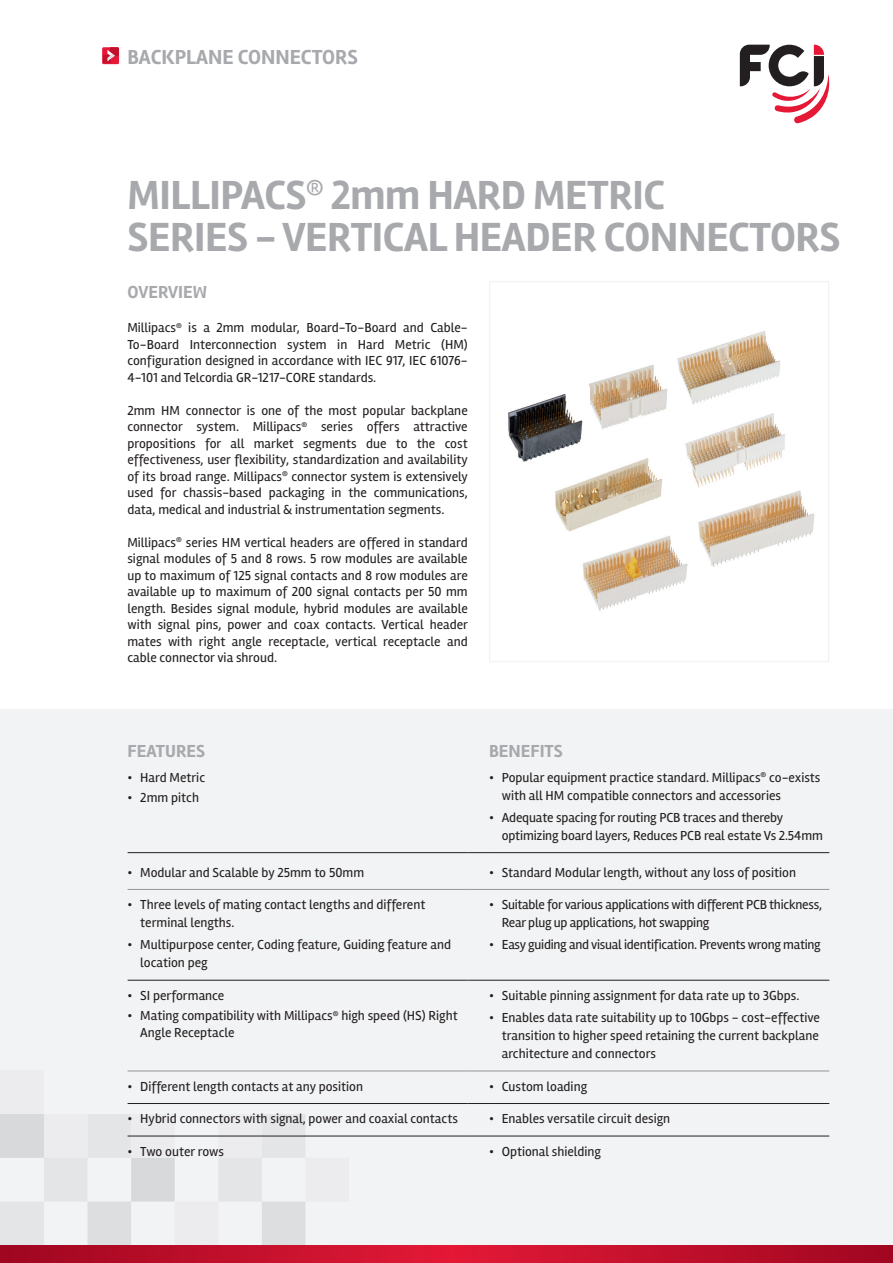
<style>
.page{position:relative;width:893px;height:1263px;background:#fff}
.page>*{position:absolute;margin:0;border:0;box-sizing:border-box;transform-origin:0 0}
.t1{font:700 42px/42px "Rambla";letter-spacing:-.01em;color:#a8a9ad}
.t2{font:700 21px "Rambla";color:#a8a9ad}
.t3{font:700 18px "Rambla";color:#a8a9ad}
.t4{font:13.5px/16.5px "Rambla";color:#231f20}
.t5{font:13.5px/18px "Rambla";letter-spacing:-.02em;color:#231f20}
</style>
<div class="page">
<div style="left:0;top:709px;width:893px;height:549px;background:#f2f3f4"></div>
<svg style="left:0;top:1070px;width:349px;height:175px"></svg>
<svg style="left:740px;top:45px;width:90px;height:79px"></svg>
<svg style="left:0;top:1245px;width:893px;height:18px;background:#c00f2b"></svg>
<img style="left:589px;top:365px;width:78px;height:65px">
<img style="left:582px;top:535px;width:106px;height:76px">
<img style="left:677px;top:331px;width:103px;height:73px">
<img style="left:698px;top:490px;width:117px;height:76px">
<img style="left:685px;top:413px;width:100px;height:75px">
<img style="left:555px;top:458px;width:108px;height:74px">
<img style="left:508px;top:387px;width:82px;height:79px">
<div style="left:489px;top:281px;width:340px;height:381px;border:1px solid #f2f3f4"></div>
<hr style="left:128px;top:852px;width:340px;height:1px;background:#231f20">
<svg style="left:468px;top:852px;width:21px;height:1px"></svg>
<hr style="left:489px;top:852px;width:340px;height:1px;background:#231f20">
<hr style="left:128px;top:1103px;width:340px;height:1px;background:#231f20">
<svg style="left:468px;top:1103px;width:21px;height:1px"></svg>
<hr style="left:489px;top:1103px;width:340px;height:1px;background:#231f20">
<hr style="left:128px;top:889px;width:340px;height:1px;background:#939598">
<svg style="left:468px;top:889px;width:21px;height:1px"></svg>
<hr style="left:489px;top:889px;width:340px;height:1px;background:#939598">
<hr style="left:128px;top:1070px;width:340px;height:1px;background:#939598">
<svg style="left:468px;top:1070px;width:21px;height:1px"></svg>
<hr style="left:489px;top:1070px;width:340px;height:1px;background:#939598">
<hr style="left:128px;top:980px;width:340px;height:1px;background:#231f20">
<hr style="left:128px;top:1136px;width:340px;height:1px;background:#231f20">
<svg style="left:468px;top:980px;width:21px;height:1px"></svg>
<svg style="left:468px;top:1136px;width:21px;height:1px"></svg>
<hr style="left:489px;top:980px;width:340px;height:1px;background:#231f20">
<hr style="left:489px;top:1136px;width:340px;height:1px;background:#231f20">
<div style="left:102px;top:47px;width:17px;height:17px;background:#e51836"></div>
<div style="left:103px;top:56px;width:8px;height:7px;background:#c3112d"></div>
<div style="left:111px;top:47px;width:8px;height:9px;background:#c3112d"></div>
<svg style="left:107px;top:50px;width:8px;height:11px"></svg>
<h2 class="t2" style="left:127px;top:45px;width:232px">BACKPLANE CONNECTORS</h2>
<h1 class="t1" style="left:128px;top:175px;width:714px">MILLIPACS<sup>®</sup> 2mm HARD METRIC<br>SERIES - VERTICAL HEADER CONNECTORS</h1>
<h3 class="t3" style="left:127px;top:281px;width:81px">OVERVIEW</h3>
<p class="t4" style="left:127px;top:319px;width:342px;text-align:justify">Millipacs<sup>®</sup> is a 2mm modular, Board-To-Board and Cable-To-Board Interconnection system in Hard Metric (HM) configuration designed in accordance with IEC 917, IEC 61076- 4-101 and Telcordia GR-1217-CORE standards.</p>
<p class="t4" style="left:127px;top:402px;width:342px;text-align:justify">2mm HM connector is one of the most popular backplane connector system. Millipacs<sup>®</sup> series offers attractive propositions for all market segments due to the cost effectiveness, user flexibility, standardization and availability of its broad range. Millipacs<sup>®</sup> connector system is extensively used for chassis-based packaging in the communications, data, medical and industrial &amp; instrumentation segments.</p>
<p class="t4" style="left:127px;top:534px;width:342px;text-align:justify">Millipacs<sup>®</sup> series HM vertical headers are offered in standard signal modules of 5 and 8 rows. 5 row modules are available up to maximum of 125 signal contacts and 8 row modules are available up to maximum of 200 signal contacts per 50 mm length. Besides signal module, hybrid modules are available with signal pins, power and coax contacts. Vertical header mates with right angle receptacle, vertical receptacle and cable connector via shroud.</p>
<h3 class="t3" style="left:128px;top:740px;width:79px">FEATURES</h3>
<h3 class="t3" style="left:489px;top:740px;width:75px">BENEFITS</h3>
<p class="t4" style="left:128px;top:769px;width:79px">• Hard Metric</p>
<p class="t4" style="left:128px;top:789px;width:73px">• 2mm pitch</p>
<p class="t4" style="left:502px;top:768px;width:320px;line-height:18px;text-indent:-13px">• Popular equipment practice standard. Millipacs<sup>®</sup> co-exists with all HM compatible connectors and accessories</p>
<p class="t4" style="left:502px;top:808px;width:323px;line-height:18px;text-indent:-13px">• Adequate spacing for routing PCB traces and thereby optimizing board layers, Reduces PCB real estate Vs 2.54mm</p>
<p class="t4" style="left:128px;top:864px;width:238px">• Modular and Scalable by 25mm to 50mm</p>
<p class="t4" style="left:489px;top:864px;width:309px">• Standard Modular length, without any loss of position</p>
<p class="t4" style="left:140px;top:896px;width:287px;line-height:18px;text-indent:-13px">• Three levels of mating contact lengths and different terminal lengths.</p>
<p class="t4" style="left:140px;top:936px;width:312px;line-height:18px;text-indent:-13px">• Multipurpose center, Coding feature, Guiding feature and location peg</p>
<p class="t5" style="left:502px;top:896px;width:322px;text-indent:-13px">• Suitable for various applications with different PCB thickness,<br>Rear plug up applications, hot swapping</p>
<p class="t5" style="left:489px;top:936px;width:333px">• Easy guiding and visual identification. Prevents wrong mating</p>
<p class="t4" style="left:128px;top:987px;width:98px">• SI performance</p>
<p class="t4" style="left:140px;top:1008px;width:319px;text-indent:-13px">• Mating compatibility with Millipacs<sup>®</sup> high speed (HS) Right<br>Angle Receptacle</p>
<p class="t4" style="left:489px;top:987px;width:312px">• Suitable pinning assignment for data rate up to 3Gbps.</p>
<p class="t4" style="left:502px;top:1009px;width:320px;line-height:18px;text-align:justify;text-indent:-13px">• Enables data rate suitability up to 10Gbps - cost-effective transition to higher speed retaining the current backplane architecture and connectors</p>
<p class="t4" style="left:128px;top:1078px;width:237px">• Different length contacts at any position</p>
<p class="t4" style="left:489px;top:1078px;width:100px">• Custom loading</p>
<p class="t4" style="left:128px;top:1110px;width:332px">• Hybrid connectors with signal, power and coaxial contacts</p>
<p class="t4" style="left:489px;top:1110px;width:183px">• Enables versatile circuit design</p>
<p class="t4" style="left:128px;top:1143px;width:98px">• Two outer rows</p>
<p class="t4" style="left:489px;top:1143px;width:114px">• Optional shielding</p>
</div>
